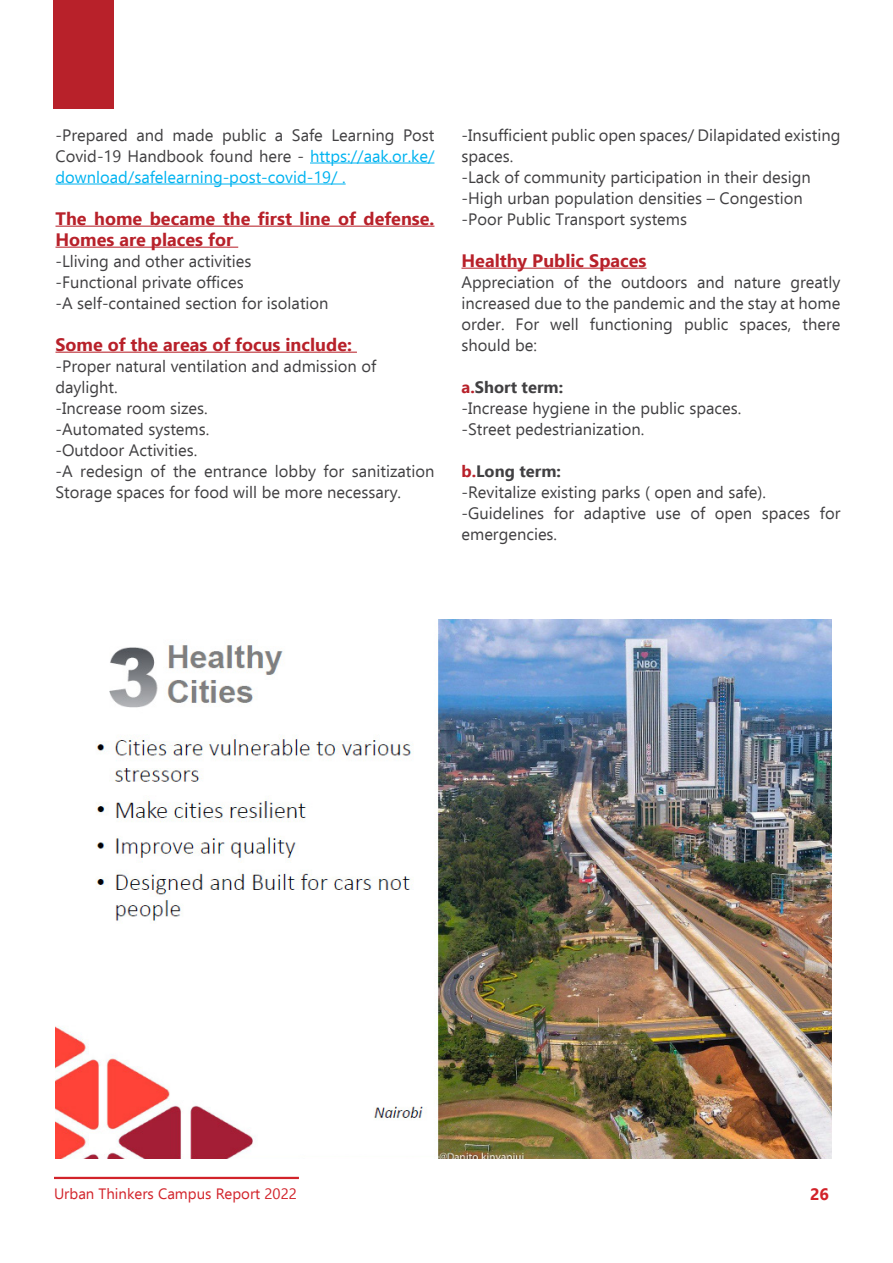
<style>
.page{position:relative;width:893px;height:1263px;background:#fff}
.page>*{position:absolute;margin:0;border:0;box-sizing:border-box;transform-origin:0 0}
.t1{font:700 18px/21px "Ebrima";color:#b8212a}
.t2{font:16.5px/21px "Ebrima";color:#414042}
.t3{font:700 16.5px "Ebrima";color:#d2232a}
.t4{font:15px "Ebrima";color:#d2232a}
.s1{color:#00b3f0}
.s2{font-weight:700;color:#b8212a}
.s3{font-weight:700}
</style>
<div class="page">
<hr style="left:54px;top:1177px;width:245px;height:2px;background:#d2232a">
<div style="left:53px;top:0;width:61px;height:108px;background:#b8212a"></div>
<hr style="left:310px;top:163px;width:124px;height:1px;background:#00b3f0">
<hr style="left:56px;top:184px;width:290px;height:1px;background:#00b3f0">
<hr style="left:56px;top:226px;width:378px;height:1px;background:#b8212a">
<hr style="left:56px;top:247px;width:182px;height:1px;background:#b8212a">
<hr style="left:56px;top:352px;width:301px;height:1px;background:#b8212a">
<hr style="left:461px;top:268px;width:185px;height:1px;background:#b8212a">
<img style="left:56px;top:620px;width:776px;height:538px">
<p class="t2" style="left:56px;top:124px;width:381px;text-align:justify">-Prepared and made public a Safe Learning Post Covid-19 Handbook found here - <span class="s1">https://aak.or.ke/ download/safelearning-post-covid-19/ .</span></p>
<p class="t1" style="left:56px;top:207px;width:380px">The home became the first line of defense.<br>Homes are places for</p>
<p class="t2" style="left:56px;top:250px;width:275px">-Lliving and other activities -Functional private offices<br>-A self-contained section for isolation</p>
<p class="t1" style="left:56px;top:333px;width:298px">Some of the areas of focus include:</p>
<p class="t2" style="left:56px;top:355px;width:380px">-Proper natural ventilation and admission of daylight.<br>-Increase room sizes.<br>-Automated systems.<br>-Outdoor Activities.<br>-A redesign of the entrance lobby for sanitization<br>Storage spaces for food will be more necessary.</p>
<p class="t2" style="left:461px;top:124px;width:380px">-Insufficient public open spaces/ Dilapidated existing spaces.<br>-Lack of community participation in their design -High urban population densities – Congestion -Poor Public Transport systems</p>
<p class="t1" style="left:461px;top:249px;width:186px">Healthy Public Spaces</p>
<p class="t2" style="left:461px;top:271px;width:380px;text-align:justify">Appreciation of the outdoors and nature greatly increased due to the pandemic and the stay at home order. For well functioning public spaces, there should be:</p>
<p class="t2" style="left:461px;top:376px;width:281px"><span class="s2">a.</span><span class="s3">Short term:<br></span>-Increase hygiene in the public spaces. -Street pedestrianization.</p>
<p class="t2" style="left:461px;top:460px;width:380px"><span class="s2">b.</span><span class="s3">Long term:<br></span>-Revitalize existing parks ( open and safe). -Guidelines for adaptive use of open spaces for emergencies.</p>
<p class="t4" style="left:54px;top:1182px;width:244px">Urban Thinkers Campus Report 2022</p>
<p class="t3" style="left:810px;top:1180px;width:20px">26</p>
</div>
